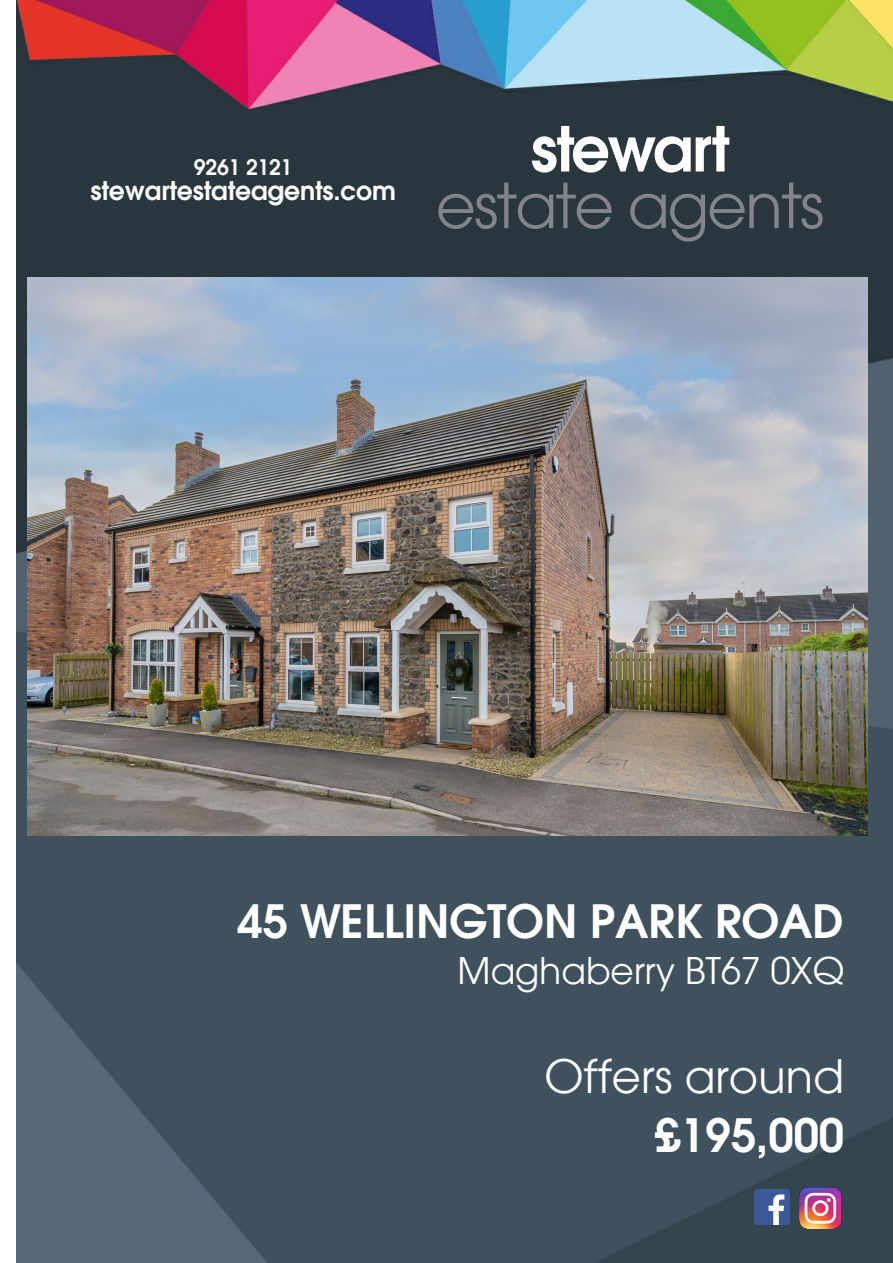
<style>
.page{position:relative;width:893px;height:1263px;background:#fff}
.page>*{position:absolute;margin:0;border:0;box-sizing:border-box;transform-origin:0 0}
.t1{font:61.35px "Avant Garde";letter-spacing:-.03em;color:#82858c}
.t2{font:600 61.35px "Avant Garde";letter-spacing:-.04em;color:#fefefe}
.t3{font:600 45px "Avant Garde";color:#fff}
.t4{font:45px "Avant Garde";color:#fff}
.t5{font:36px "Avant Garde";color:#fff}
.t6{font:600 25.2px "Avant Garde";letter-spacing:-.005em;color:#fefefe}
.t7{font:600 21px "Avant Garde";letter-spacing:-.005em;color:#fefefe}
</style>
<div class="page">
<img style="left:16px;top:1px;width:877px;height:1262px">
<img style="left:27px;top:277px;width:840px;height:558px">
<img style="left:798px;top:1185px;width:46px;height:47px">
<img style="left:754px;top:1190px;width:35px;height:34px">
<p class="t7" style="left:194px;top:159px;width:100px">9261 2121</p>
<p class="t6" style="left:91px;top:181px;width:307px">stewartestateagents.com</p>
<h1 class="t2" style="left:531px;top:125px;width:200px">stewart</h1>
<h1 class="t1" style="left:436px;top:182px;width:389px">estate agents</h1>
<p class="t3" style="left:237px;top:905px;width:608px">45 WELLINGTON PARK ROAD</p>
<p class="t5" style="left:458px;top:957px;width:388px">Maghaberry BT67 0XQ</p>
<p class="t4" style="left:544px;top:1059px;width:301px">Offers around</p>
<p class="t3" style="left:655px;top:1118px;width:190px">£195,000</p>
</div>
